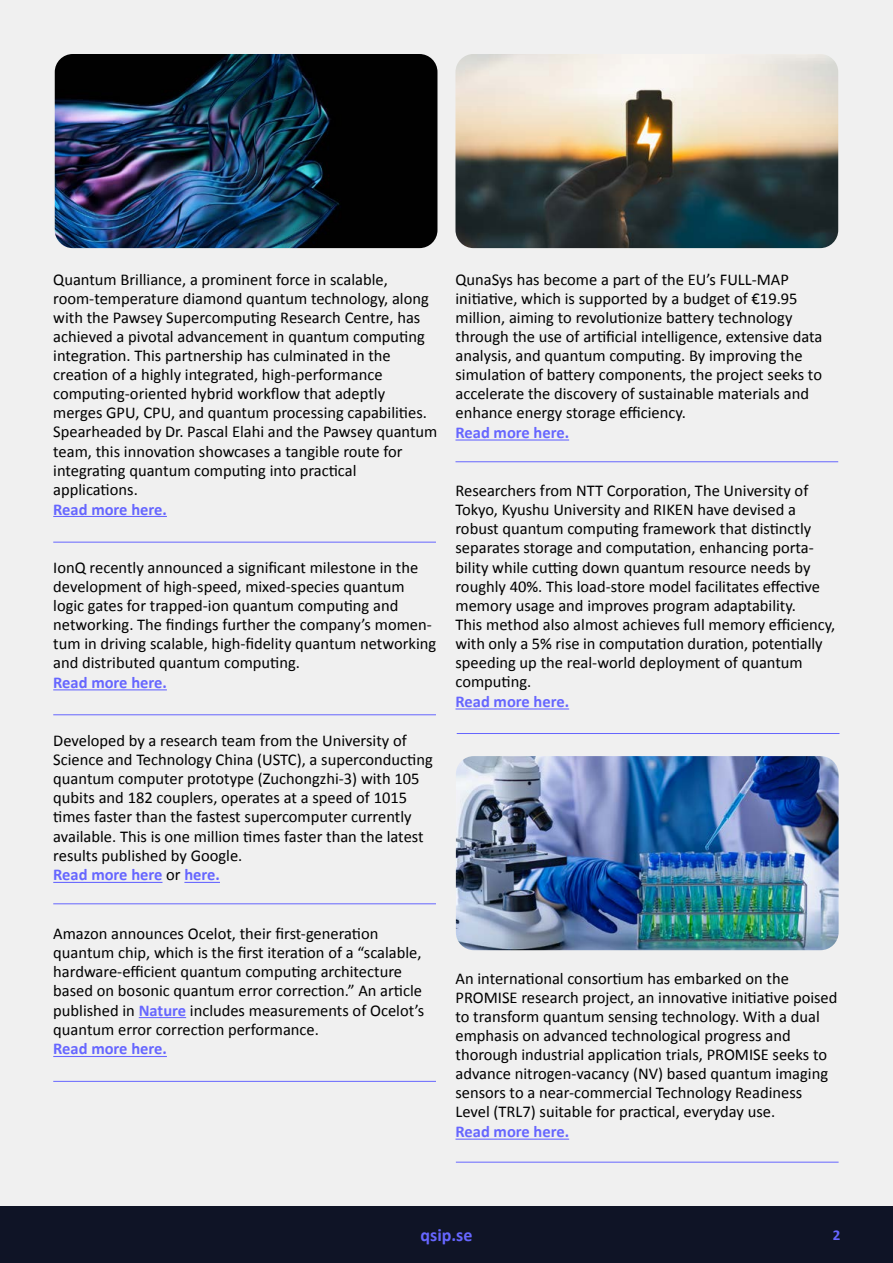
<style>
.page{position:relative;width:893px;height:1263px;background:#f0f0f0}
.page>*{position:absolute;margin:0;border:0;box-sizing:border-box;transform-origin:0 0}
.t1{font:700 18px "Calibri";color:#66f}
.t2{font:16.5px/19px "Calibri";color:#000}
.t3{font:700 16.5px "Calibri";color:#66f}
.t4{font:700 15px "Calibri";color:#66f}
.s1{font-weight:700;color:#66f}
</style>
<div class="page">
<div style="left:0;top:1206px;width:893px;height:57px;background:#0f1426"></div>
<hr style="left:455px;top:439px;width:114px;height:1px;background:#66f">
<hr style="left:455px;top:708px;width:114px;height:1px;background:#66f">
<hr style="left:455px;top:1138px;width:114px;height:2px;background:#66f">
<img style="left:55px;top:54px;width:382px;height:194px">
<hr style="left:53px;top:516px;width:114px;height:1px;background:#66f">
<hr style="left:53px;top:689px;width:114px;height:1px;background:#66f">
<hr style="left:53px;top:882px;width:109px;height:1px;background:#66f">
<hr style="left:184px;top:882px;width:36px;height:1px;background:#66f">
<hr style="left:139px;top:1017px;width:47px;height:1px;background:#66f">
<hr style="left:53px;top:1056px;width:114px;height:1px;background:#66f">
<hr style="left:53px;top:903px;width:383px;height:1px;background:#66f">
<hr style="left:457px;top:733px;width:382px;height:1px;background:#66f">
<hr style="left:53px;top:542px;width:383px;height:1px;background:#66f">
<hr style="left:455px;top:461px;width:383px;height:1px;background:#66f">
<hr style="left:53px;top:714px;width:383px;height:1px;background:#66f">
<img style="left:455px;top:54px;width:383px;height:194px">
<img style="left:456px;top:756px;width:383px;height:194px">
<hr style="left:456px;top:1162px;width:383px;height:1px;background:#66f">
<hr style="left:53px;top:1081px;width:383px;height:1px;background:#66f">
<p class="t2" style="left:53px;top:269px;width:386px">Quantum Brilliance, a prominent force in scalable, room-temperature diamond quantum technology, along with the Pawsey Supercomputing Research Centre, has achieved a pivotal advancement in quantum computing integration. This partnership has culminated in the creation of a highly integrated, high-performance computing-oriented hybrid workflow that adeptly merges GPU, CPU, and quantum processing capabilities.<br>Spearheaded by Dr. Pascal Elahi and the Pawsey quantum team, this innovation showcases a tangible route for integrating quantum computing into practical applications.</p>
<p class="t3" style="left:53px;top:497px;width:115px">Read more here.</p>
<p class="t2" style="left:53px;top:557px;width:385px">IonQ recently announced a significant milestone in the development of high-speed, mixed-species quantum logic gates for trapped-ion quantum computing and networking. The findings further the company’s momen&shy;tum in driving scalable, high-fidelity quantum networking and distributed quantum computing.</p>
<p class="t3" style="left:53px;top:671px;width:115px">Read more here.</p>
<p class="t2" style="left:53px;top:730px;width:381px">Developed by a research team from the University of Science and Technology China (USTC), a superconducting quantum computer prototype (Zuchongzhi-3) with 105 qubits and 182 couplers, operates at a speed of 1015 times faster than the fastest supercomputer currently available. This is one million times faster than the latest results published by Google.<br><span class="s1">Read more here</span> or <span class="s1">here.</span></p>
<p class="t2" style="left:53px;top:923px;width:373px">Amazon announces Ocelot, their first-generation quantum chip, which is the first iteration of a “scalable, hardware-efficient quantum computing architecture based on bosonic quantum error correction.” An article published in <span class="s1">Nature</span> includes measurements of Ocelot’s quantum error correction performance.</p>
<p class="t3" style="left:53px;top:1037px;width:115px">Read more here.</p>
<p class="t2" style="left:455px;top:269px;width:368px">QunaSys has become a part of the EU’s FULL-MAP initiative, which is supported by a budget of €19.95 million, aiming to revolutionize battery technology through the use of artificial intelligence, extensive data analysis, and quantum computing. By improving the simulation of battery components, the project seeks to accelerate the discovery of sustainable materials and enhance energy storage efficiency.</p>
<p class="t3" style="left:455px;top:421px;width:115px">Read more here.</p>
<p class="t2" style="left:455px;top:480px;width:381px">Researchers from NTT Corporation, The University of Tokyo, Kyushu University and RIKEN have devised a robust quantum computing framework that distinctly separates storage and computation, enhancing porta&shy;bility while cutting down quantum resource needs by roughly 40%. This load-store model facilitates effective memory usage and improves program adaptability.<br>This method also almost achieves full memory efficiency, with only a 5% rise in computation duration, potentially speeding up the real-world deployment of quantum computing.</p>
<p class="t3" style="left:455px;top:690px;width:115px">Read more here.</p>
<p class="t2" style="left:455px;top:968px;width:383px">An international consortium has embarked on the PROMISE research project, an innovative initiative poised to transform quantum sensing technology. With a dual emphasis on advanced technological progress and thorough industrial application trials, PROMISE seeks to advance nitrogen-vacancy (NV) based quantum imaging sensors to a near-commercial Technology Readiness Level (TRL7) suitable for practical, everyday use.</p>
<p class="t3" style="left:455px;top:1120px;width:115px">Read more here.</p>
<p class="t1" style="left:420px;top:1222px;width:53px">qsip.se</p>
<p class="t4" style="left:833px;top:1225px;width:9px">2</p>
</div>
